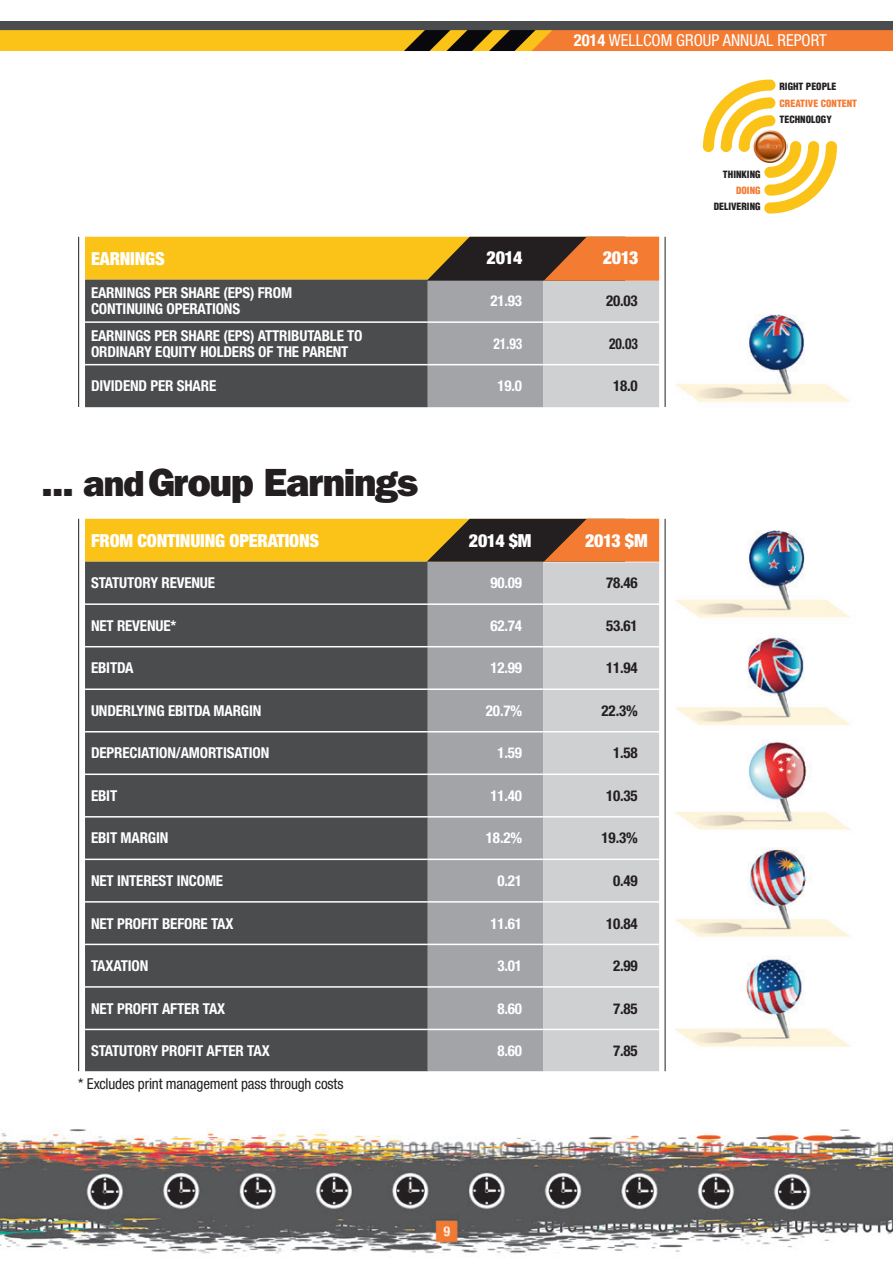
<style>
.page{position:relative;width:893px;height:1263px;background:#fff}
.page>*{position:absolute;margin:0;border:0;box-sizing:border-box;transform-origin:0 0}
.t1{font:800 39px "Franklin Gothic IT Cby BT";letter-spacing:-.04em;color:#231f20}
.t2{font:900 condensed 18px "Helvetica Neue LT Std";letter-spacing:-.01em;color:#fff}
.t3{font:condensed 16.5px "Helvetica Neue LT Std";color:#fff}
.t4{font:700 condensed 15px/16.5px "Helvetica Neue LT Std";letter-spacing:-.01em;color:#fff}
.t5{font:700 condensed 15px "Helvetica Neue LT Std";letter-spacing:-.01em;color:#231f20}
.t6{font:condensed 15px "Helvetica Neue LT Std";letter-spacing:-.01em;color:#231f20}
.t7{font:700 condensed 15px "Helvetica Neue LT Std";letter-spacing:-.01em;color:#fff;scale:.9 1}
.t8{font:700 condensed 15px "Helvetica Neue LT Std";letter-spacing:-.01em;color:#231f20;scale:.9 1}
.t9{font:900 condensed 9.75px "Helvetica";color:#231f20}
.t10{font:900 condensed 9.75px "Helvetica";color:#f47b32}
.s1{font-weight:700}
.s2{font-size:36px}
</style>
<div class="page">
<img style="left:0;top:79px;width:893px;height:1175px">
<svg style="left:703px;top:80px;width:134px;height:134px"></svg>
<svg style="left:0;top:21px;width:893px;height:30px;background:#b57f2e"></svg>
<div style="left:85px;top:562px;width:343px;height:509px;background:#4b4c4d"></div>
<div style="left:428px;top:562px;width:115px;height:509px;background:#a3a4a8"></div>
<div style="left:543px;top:562px;width:116px;height:509px;background:#cfd0d2"></div>
<hr style="left:85px;top:603px;width:343px;height:2px;background:#fff">
<hr style="left:428px;top:603px;width:115px;height:2px;background:#fff">
<hr style="left:543px;top:603px;width:116px;height:2px;background:#fff">
<hr style="left:85px;top:646px;width:343px;height:1px;background:#fff">
<hr style="left:428px;top:646px;width:115px;height:1px;background:#fff">
<hr style="left:543px;top:646px;width:116px;height:1px;background:#fff">
<hr style="left:85px;top:688px;width:343px;height:2px;background:#fff">
<hr style="left:428px;top:688px;width:115px;height:2px;background:#fff">
<hr style="left:543px;top:688px;width:116px;height:2px;background:#fff">
<hr style="left:85px;top:731px;width:343px;height:1px;background:#fff">
<hr style="left:428px;top:731px;width:115px;height:1px;background:#fff">
<hr style="left:543px;top:731px;width:116px;height:1px;background:#fff">
<hr style="left:85px;top:773px;width:343px;height:2px;background:#fff">
<hr style="left:428px;top:773px;width:115px;height:2px;background:#fff">
<hr style="left:543px;top:773px;width:116px;height:2px;background:#fff">
<hr style="left:85px;top:816px;width:343px;height:1px;background:#fff">
<hr style="left:428px;top:816px;width:115px;height:1px;background:#fff">
<hr style="left:543px;top:816px;width:116px;height:1px;background:#fff">
<hr style="left:85px;top:858px;width:343px;height:2px;background:#fff">
<hr style="left:428px;top:858px;width:115px;height:2px;background:#fff">
<hr style="left:543px;top:858px;width:116px;height:2px;background:#fff">
<hr style="left:85px;top:901px;width:343px;height:2px;background:#fff">
<hr style="left:428px;top:901px;width:115px;height:2px;background:#fff">
<hr style="left:543px;top:901px;width:116px;height:2px;background:#fff">
<hr style="left:85px;top:944px;width:343px;height:1px;background:#fff">
<hr style="left:428px;top:944px;width:115px;height:1px;background:#fff">
<hr style="left:543px;top:944px;width:116px;height:1px;background:#fff">
<hr style="left:85px;top:986px;width:343px;height:2px;background:#fff">
<hr style="left:428px;top:986px;width:115px;height:2px;background:#fff">
<hr style="left:543px;top:986px;width:116px;height:2px;background:#fff">
<hr style="left:85px;top:1029px;width:343px;height:1px;background:#fff">
<hr style="left:428px;top:1029px;width:115px;height:1px;background:#fff">
<hr style="left:543px;top:1029px;width:116px;height:1px;background:#fff">
<hr style="left:85px;top:1071px;width:343px;height:2px;background:#fff">
<hr style="left:428px;top:1071px;width:115px;height:2px;background:#fff">
<hr style="left:543px;top:1071px;width:116px;height:2px;background:#fff">
<hr style="left:78px;top:237px;width:1px;height:170px;background:#231f20">
<hr style="left:78px;top:519px;width:1px;height:552px;background:#231f20">
<hr style="left:665px;top:237px;width:1px;height:170px;background:#231f20">
<hr style="left:665px;top:519px;width:1px;height:552px;background:#231f20">
<svg style="left:85px;top:237px;width:574px;height:170px;background:#8f8164"></svg>
<svg style="left:85px;top:519px;width:574px;height:43px;background:#cd951e"></svg>
<p class="t3" style="left:574px;top:30px;width:254px"><span class="s1">2014</span> WELLCOM GROUP ANNUAL REPORT</p>
<p class="t2" style="left:487px;top:246px;width:37px">2014</p>
<p class="t2" style="left:603px;top:246px;width:37px">2013</p>
<p class="t2" style="left:91px;top:247px;width:75px">EARNINGS</p>
<p class="t4" style="left:91px;top:284px;width:203px">EARNINGS PER SHARE (EPS) FROM<br>CONTINUING OPERATIONS</p>
<p class="t4" style="left:490px;top:292px;width:33px">21.93</p>
<p class="t5" style="left:606px;top:292px;width:33px">20.03</p>
<p class="t4" style="left:91px;top:327px;width:273px">EARNINGS PER SHARE (EPS) ATTRIBUTABLE TO<br>ORDINARY EQUITY HOLDERS OF THE PARENT</p>
<p class="t7" style="left:494px;top:334px;width:33px">21.93</p>
<p class="t8" style="left:609px;top:334px;width:33px">20.03</p>
<p class="t4" style="left:91px;top:377px;width:127px">DIVIDEND PER SHARE</p>
<p class="t4" style="left:497px;top:377px;width:26px">19.0</p>
<p class="t5" style="left:613px;top:377px;width:26px">18.0</p>
<h1 class="t1" style="left:41px;top:458px;width:379px">... <span class="s2">and</span> Group Earnings</h1>
<p class="t2" style="left:91px;top:529px;width:230px">FROM CONTINUING OPERATIONS</p>
<p class="t4" style="left:91px;top:574px;width:126px">STATUTORY REVENUE</p>
<p class="t4" style="left:490px;top:574px;width:33px">90.09</p>
<p class="t5" style="left:606px;top:574px;width:33px">78.46</p>
<p class="t4" style="left:91px;top:617px;width:87px">NET REVENUE*</p>
<p class="t4" style="left:490px;top:617px;width:33px">62.74</p>
<p class="t5" style="left:606px;top:616px;width:33px">53.61</p>
<p class="t4" style="left:91px;top:659px;width:44px">EBITDA</p>
<p class="t4" style="left:490px;top:659px;width:33px">12.99</p>
<p class="t5" style="left:606px;top:659px;width:33px">11.94</p>
<p class="t4" style="left:91px;top:702px;width:172px">UNDERLYING EBITDA MARGIN</p>
<p class="t4" style="left:486px;top:702px;width:38px">20.7%</p>
<p class="t5" style="left:602px;top:701px;width:38px">22.3%</p>
<p class="t4" style="left:91px;top:745px;width:180px">DEPRECIATION/AMORTISATION</p>
<p class="t4" style="left:497px;top:745px;width:26px">1.59</p>
<p class="t5" style="left:613px;top:744px;width:26px">1.58</p>
<p class="t4" style="left:91px;top:787px;width:28px">EBIT</p>
<p class="t4" style="left:490px;top:787px;width:33px">11.40</p>
<p class="t5" style="left:606px;top:786px;width:33px">10.35</p>
<p class="t4" style="left:91px;top:830px;width:79px">EBIT MARGIN</p>
<p class="t4" style="left:486px;top:830px;width:38px">18.2%</p>
<p class="t5" style="left:602px;top:829px;width:38px">19.3%</p>
<p class="t4" style="left:91px;top:872px;width:134px">NET INTEREST INCOME</p>
<p class="t4" style="left:497px;top:872px;width:26px">0.21</p>
<p class="t5" style="left:613px;top:871px;width:26px">0.49</p>
<p class="t4" style="left:91px;top:915px;width:144px">NET PROFIT BEFORE TAX</p>
<p class="t4" style="left:490px;top:915px;width:33px">11.61</p>
<p class="t5" style="left:606px;top:914px;width:33px">10.84</p>
<p class="t4" style="left:91px;top:957px;width:59px">TAXATION</p>
<p class="t4" style="left:497px;top:957px;width:26px">3.01</p>
<p class="t5" style="left:613px;top:957px;width:26px">2.99</p>
<p class="t4" style="left:91px;top:1000px;width:136px">NET PROFIT AFTER TAX</p>
<p class="t4" style="left:497px;top:1000px;width:26px">8.60</p>
<p class="t5" style="left:613px;top:999px;width:26px">7.85</p>
<p class="t4" style="left:91px;top:1042px;width:180px">STATUTORY PROFIT AFTER TAX</p>
<p class="t4" style="left:497px;top:1042px;width:26px">8.60</p>
<p class="t5" style="left:613px;top:1042px;width:26px">7.85</p>
<p class="t6" style="left:78px;top:1075px;width:267px">* Excludes print management pass through costs</p>
<p class="t2" style="left:469px;top:530px;width:64px">2014 $M</p>
<p class="t2" style="left:585px;top:530px;width:64px">2013 $M</p>
<p class="t9" style="left:723px;top:168px;width:39px">THINKING</p>
<p class="t10" style="left:736px;top:184px;width:26px">DOING</p>
<p class="t9" style="left:714px;top:200px;width:48px">DELIVERING</p>
<p class="t9" style="left:779px;top:81px;width:58px">RIGHT PEOPLE</p>
<p class="t10" style="left:779px;top:97px;width:79px">CREATIVE CONTENT</p>
<p class="t9" style="left:779px;top:113px;width:54px">TECHNOLOGY</p>
</div>
